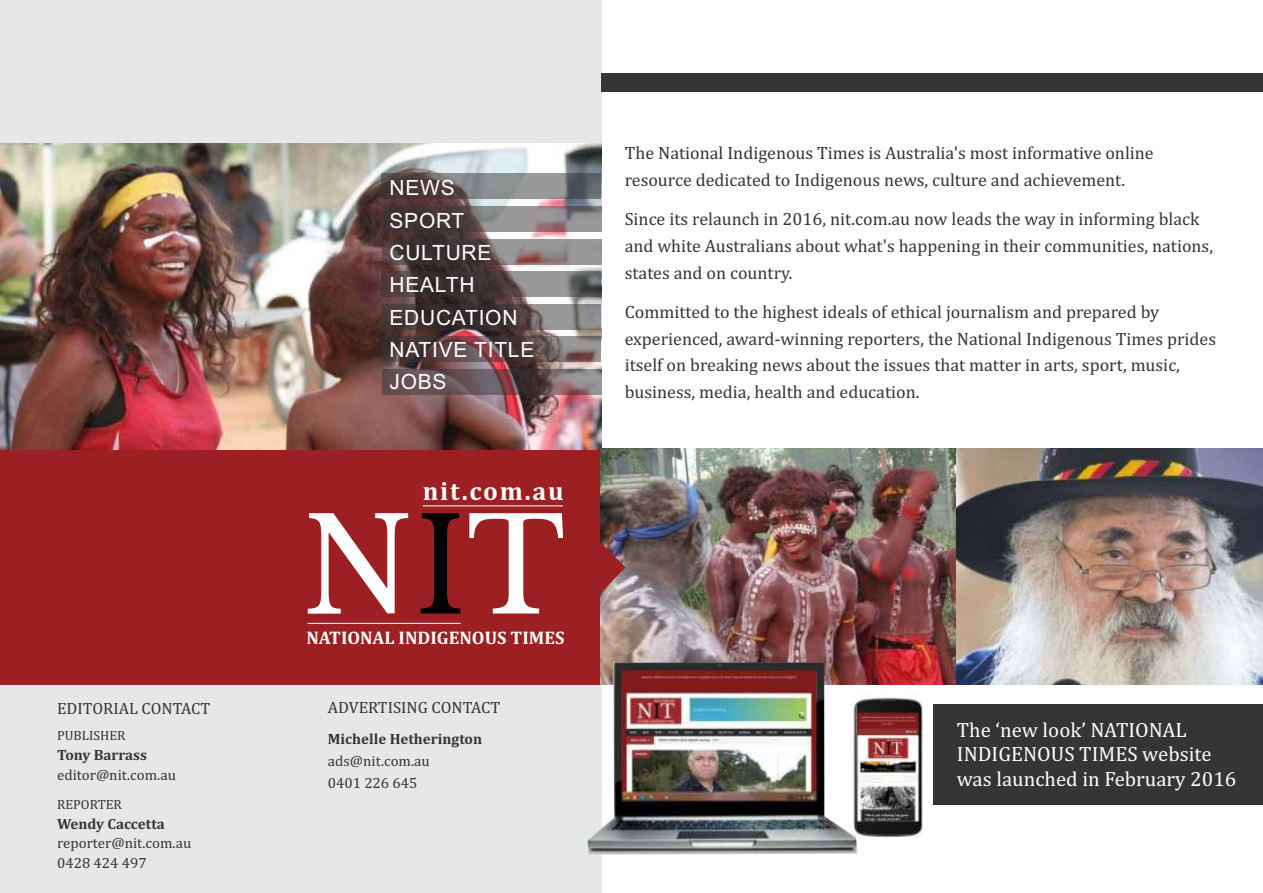
<style>
.page{position:relative;width:1263px;height:893px;background:#fff}
.page>*{position:absolute;margin:0;border:0;box-sizing:border-box;transform-origin:0 0}
.t1{font:130.35px "Libre Baskerville";color:#000;scale:.94 1}
.t2{font:700 26.1px "Cambria";letter-spacing:.065em;color:#fff}
.t3{font:21px/32.4px "Arial";letter-spacing:.035em;color:#fefefe}
.t4{font:20.85px/24.5px "Cambria";color:#fefefe}
.t5{font:700 18.45px "Cambria";color:#fff}
.t6{font:18px/26.8px "Cambria";color:#373435}
.t7{font:16.5px "Cambria";color:#373435}
.t8{font:15px/19.4px "Cambria";color:#373435}
.t9{font:700 15px "Cambria";color:#373435}
.t10{font:13.5px "Cambria";color:#373435}
.s1{color:#fff}
</style>
<div class="page">
<img style="left:857px;top:697px;width:66px;height:141px">
<div style="left:0;top:0;width:601px;height:893px;background:#e6e7e8"></div>
<img style="left:933px;top:448px;width:330px;height:237px">
<div style="left:0;top:449px;width:601px;height:236px;background:#9c1f21"></div>
<img style="left:0;top:143px;width:601px;height:306px">
<img style="left:601px;top:449px;width:355px;height:236px">
<div style="left:933px;top:704px;width:330px;height:101px;background:#373435"></div>
<div style="left:601px;top:74px;width:662px;height:18px;background:#373435"></div>
<svg style="left:600px;top:542px;width:26px;height:52px"></svg>
<div style="left:381px;top:174px;width:220px;height:25px;background:#373435;opacity:.5"></div>
<div style="left:382px;top:206px;width:219px;height:26px;background:#373435;opacity:.5"></div>
<div style="left:382px;top:239px;width:220px;height:25px;background:#373435;opacity:.5"></div>
<div style="left:381px;top:272px;width:220px;height:25px;background:#373435;opacity:.5"></div>
<div style="left:381px;top:304px;width:220px;height:25px;background:#373435;opacity:.5"></div>
<div style="left:381px;top:337px;width:220px;height:25px;background:#373435;opacity:.5"></div>
<div style="left:382px;top:369px;width:220px;height:26px;background:#373435;opacity:.5"></div>
<svg style="left:308px;top:513px;width:100px;height:101px"></svg>
<hr style="left:308px;top:623px;width:153px;height:1px;background:#fff">
<hr style="left:423px;top:506px;width:140px;height:1px;background:#fff">
<img style="left:587px;top:662px;width:270px;height:193px">
<p class="t7" style="left:57px;top:701px;width:155px">EDITORIAL CONTACT</p>
<p class="t10" style="left:57px;top:730px;width:70px">PUBLISHER</p>
<p class="t9" style="left:57px;top:749px;width:91px">Tony Barrass</p>
<p class="t8" style="left:57px;top:766px;width:120px">editor@nit.com.au</p>
<p class="t10" style="left:57px;top:798px;width:66px">REPORTER</p>
<p class="t9" style="left:57px;top:817px;width:109px">Wendy Caccetta</p>
<p class="t8" style="left:57px;top:835px;width:136px">reporter@nit.com.au<br>0428 424 497</p>
<p class="t3" style="left:389px;top:173px;width:146px">NEWS<br>SPORT<br>CULTURE<br>HEALTH<br>EDUCATION<br>NATIVE TITLE<br>JOBS</p>
<h2 class="t2" style="left:423px;top:480px;width:142px">nit.com.au</h2>
<h1 class="t1" style="left:415px;top:487px;width:161px">I<span class="s1">T</span></h1>
<p class="t5" style="left:307px;top:630px;width:259px">NATIONAL INDIGENOUS TIMES</p>
<p class="t7" style="left:328px;top:700px;width:174px">ADVERTISING CONTACT</p>
<p class="t9" style="left:328px;top:732px;width:156px">Michelle Hetherington</p>
<p class="t8" style="left:328px;top:751px;width:104px;line-height:22.2px">ads@nit.com.au<br>0401 226 645</p>
<p class="t6" style="left:625px;top:141px;width:530px">The National Indigenous Times is Australia's most informative online resource dedicated to Indigenous news, culture and achievement.</p>
<p class="t6" style="left:625px;top:207px;width:590px">Since its relaunch in 2016, nit.com.au now leads the way in informing black and white Australians about what's happening in their communities, nations, states and on country.</p>
<p class="t6" style="left:625px;top:299px;width:593px">Committed to the highest ideals of ethical journalism and prepared by experienced, award-winning reporters, the National Indigenous Times prides itself on breaking news about the issues that matter in arts, sport, music, business, media, health and education.</p>
<p class="t4" style="left:957px;top:719px;width:281px">The ‘new look’ NATIONAL<br>INDIGENOUS TIMES website was launched in February 2016</p>
</div>
